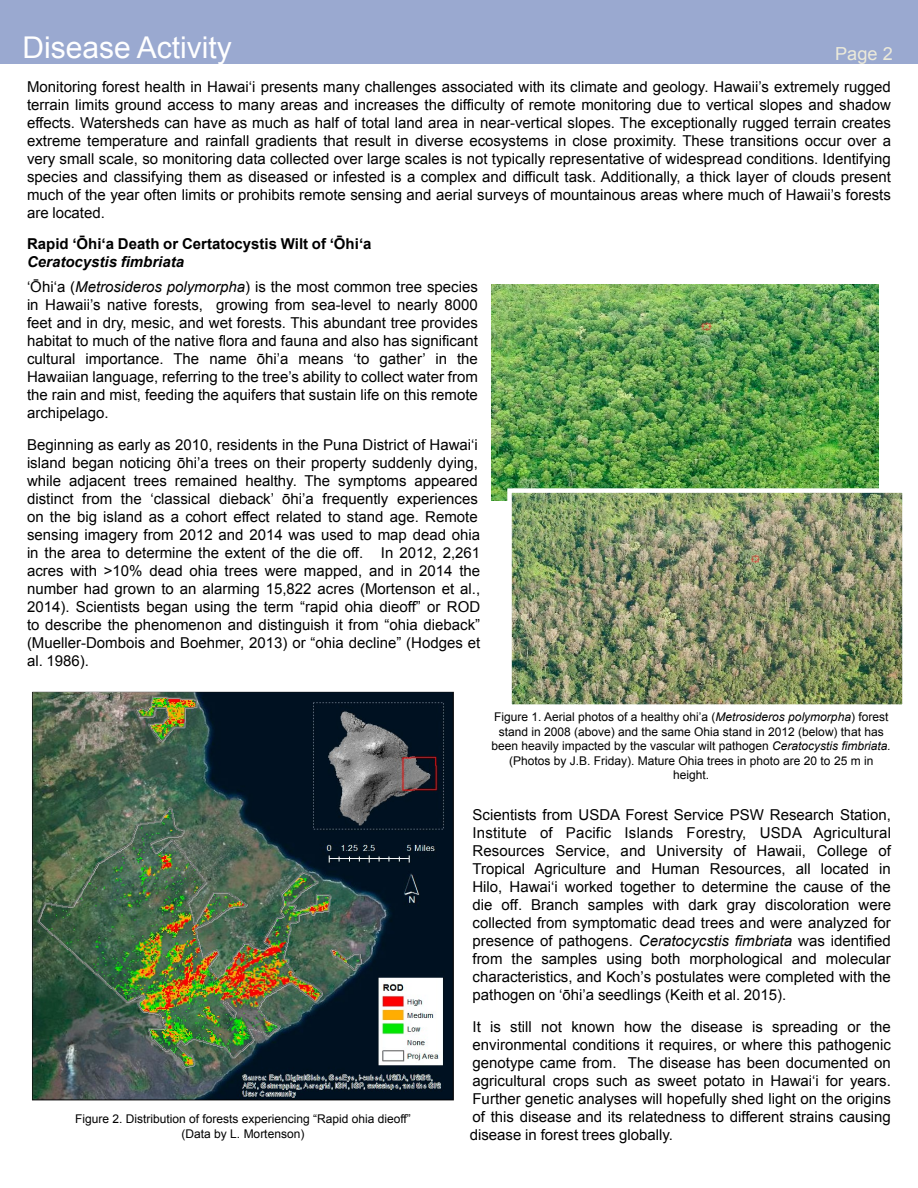
<style>
.page{position:relative;width:918px;height:1188px;background:#fff}
.page>*{position:absolute;margin:0;border:0;box-sizing:border-box;transform-origin:0 0}
.t1{font:30px "Arial";color:#fff}
.t2{font:18px "Arial";color:#eceada}
.t3{font:15px/18px "Arial";color:#000;text-align:justify}
.t4{font:700 15px "Arial";color:#000}
.t5{font:italic 700 15px "Arial";color:#000}
.t6{font:12px/14.4px "Arial";color:#000;text-align:center}
.s1{font-style:italic}
</style>
<div class="page">
<div style="left:0;top:0;width:918px;height:64px;background:#9aa9d0"></div>
<img style="left:33px;top:693px;width:420px;height:407px">
<div style="left:27px;top:687px;width:432px;height:419px;border:5px solid #fff"></div>
<img style="left:491px;top:284px;width:388px;height:216px">
<img style="left:512px;top:493px;width:390px;height:211px">
<div style="left:507px;top:488px;width:400px;height:221px;border:4px solid #fff"></div>
<p class="t1" style="left:22px;top:28px;width:211px">Disease Activity</p>
<p class="t2" style="left:835px;top:42px;width:59px">Page 2</p>
<p class="t3" style="left:27px;top:78px;width:866px">Monitoring forest health in Hawai‘i presents many challenges associated with its climate and geology. Hawaii’s extremely rugged terrain limits ground access to many areas and increases the difficulty of remote monitoring due to vertical slopes and shadow effects. Watersheds can have as much as half of total land area in near-vertical slopes. The exceptionally rugged terrain creates extreme temperature and rainfall gradients that result in diverse ecosystems in close proximity. These transitions occur over a very small scale, so monitoring data collected over large scales is not typically representative of widespread conditions. Identifying species and classifying them as diseased or infested is a complex and difficult task. Additionally, a thick layer of clouds present much of the year often limits or prohibits remote sensing and aerial surveys of mountainous areas where much of Hawaii’s forests are located.</p>
<p class="t4" style="left:27px;top:234px;width:346px">Rapid ‘Ōhi‘a Death or Certatocystis Wilt of ‘Ōhi‘a</p>
<p class="t5" style="left:27px;top:252px;width:159px">Ceratocystis fimbriata</p>
<p class="t3" style="left:27px;top:278px;width:452px">‘Ōhi‘a (<span class="s1">Metrosideros polymorpha</span>) is the most common tree species in Hawaii’s native forests, growing from sea-level to nearly 8000 feet and in dry, mesic, and wet forests. This abundant tree provides habitat to much of the native flora and fauna and also has significant cultural importance. The name ōhi’a means ‘to gather’ in the Hawaiian language, referring to the tree’s ability to collect water from the rain and mist, feeding the aquifers that sustain life on this remote archipelago.</p>
<p class="t3" style="left:27px;top:436px;width:455px;text-align:left">Beginning as early as 2010, residents in the Puna District of Hawai‘i island began noticing ōhi’a trees on their property suddenly dying, while adjacent trees remained healthy. The symptoms appeared distinct from the ‘classical dieback’ ōhi’a frequently experiences on the big island as a cohort effect related to stand age. Remote sensing imagery from 2012 and 2014 was used to map dead ohia in the area to determine the extent of the die off. In 2012, 2,261 acres with &gt;10% dead ohia trees were mapped, and in 2014 the number had grown to an alarming 15,822 acres (Mortenson et al., 2014). Scientists began using the term “rapid ohia dieoff” or ROD to describe the phenomenon and distinguish it from “ohia dieback” (Mueller-Dombois and Boehmer, 2013) or “ohia decline” (Hodges et al. 1986).</p>
<p class="t6" style="left:75px;top:1112px;width:337px">Figure 2. Distribution of forests experiencing “Rapid ohia dieoff”</p>
<p class="t6" style="left:182px;top:1126px;width:124px">(Data by L. Mortenson)</p>
<p class="t6" style="left:492px;top:710px;width:401px">Figure 1. Aerial photos of a healthy ohi’a (<span class="s1">Metrosideros polymorpha</span>) forest stand in 2008 (above) and the same Ohia stand in 2012 (below) that has been heavily impacted by the vascular wilt pathogen <span class="s1">Ceratocystis fimbriata.</span></p>
<p class="t6" style="left:509px;top:753px;width:366px">(Photos by J.B. Friday). Mature Ohia trees in photo are 20 to 25 m in height.</p>
<p class="t3" style="left:472px;top:806px;width:420px">Scientists from USDA Forest Service PSW Research Station, Institute of Pacific Islands Forestry, USDA Agricultural Resources Service, and University of Hawaii, College of Tropical Agriculture and Human Resources, all located in Hilo, Hawai‘i worked together to determine the cause of the die off. Branch samples with dark gray discoloration were collected from symptomatic dead trees and were analyzed for presence of pathogens. <span class="s1">Ceratocycstis fimbriata</span> was identified from the samples using both morphological and molecular characteristics, and Koch’s postulates were completed with the pathogen on ‘ōhi’a seedlings (Keith et al. 2015).</p>
<p class="t3" style="left:470px;top:1018px;width:423px">It is still not known how the disease is spreading or the environmental conditions it requires, or where this pathogenic genotype came from. The disease has been documented on agricultural crops such as sweet potato in Hawai‘i for years.<br>Further genetic analyses will hopefully shed light on the origins of this disease and its relatedness to different strains causing disease in forest trees globally.</p>
</div>
